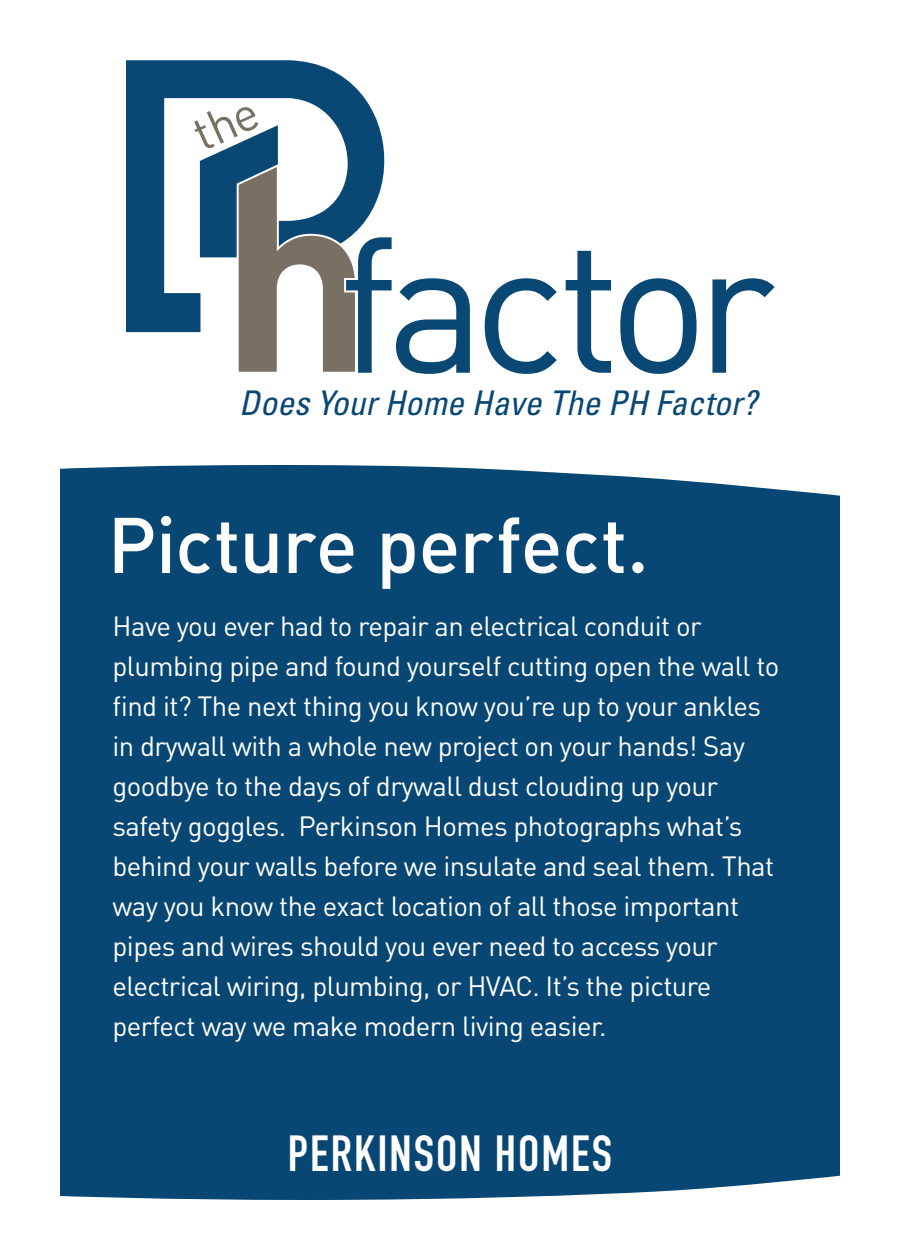
<style>
.page{position:relative;width:900px;height:1260px;background:#fff}
.page>*{position:absolute;margin:0;border:0;box-sizing:border-box;transform-origin:0 0}
.t1{font:77.5px "DIN Medium Alternate";letter-spacing:-.005em;color:#fff}
.t2{font:50px "DIN Engschrift Std";letter-spacing:.04em;color:#fff}
.t3{font:italic condensed 34px "Univers LT Std";color:#094774}
.t4{font:27.5px/40px "DIN";letter-spacing:-.02em;color:#fff}
</style>
<div class="page">
<svg style="left:126px;top:60px;width:259px;height:272px;fill:#094774"></svg>
<svg style="left:236px;top:162px;width:234px;height:212px"></svg>
<svg style="left:485px;top:278px;width:72px;height:96px"></svg>
<svg style="left:566px;top:251px;width:45px;height:122px"></svg>
<svg style="left:620px;top:278px;width:77px;height:96px"></svg>
<svg style="left:712px;top:278px;width:63px;height:95px"></svg>
<div style="left:60px;top:465px;width:780px;height:735px;background:#084774"></div>
<svg style="left:191px;top:104px;width:69px;height:47px"></svg>
<p class="t3" style="left:239px;top:381px;width:520px">Does Your Home Have The PH Factor?</p>
<p class="t1" style="left:108px;top:493px;width:543px">Picture perfect.</p>
<p class="t4" style="left:112px;top:606px;width:668px">Have you ever had to repair an electrical conduit or plumbing pipe and found yourself cutting open the wall to find it? The next thing you know you’re up to your ankles in drywall with a whole new project on your hands! Say goodbye to the days of drywall dust clouding up your safety goggles. Perkinson Homes photographs what’s behind your walls before we insulate and seal them. That way you know the exact location of all those important pipes and wires should you ever need to access your electrical wiring, plumbing, or HVAC. It’s the picture perfect way we make modern living easier.</p>
<p class="t2" style="left:288px;top:1124px;width:326px">PERKINSON HOMES</p>
</div>
